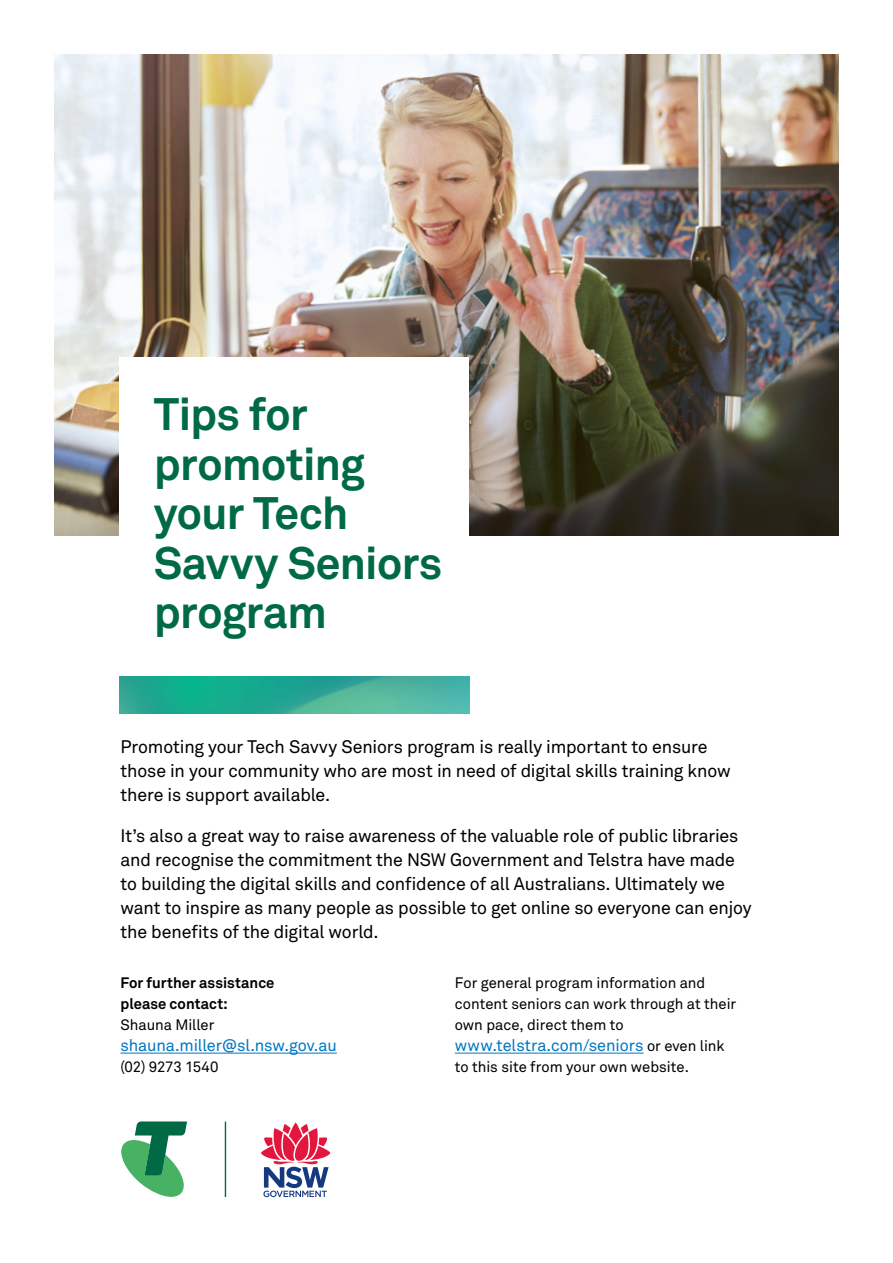
<style>
.page{position:relative;width:893px;height:1263px;background:#fff}
.page>*{position:absolute;margin:0;border:0;box-sizing:border-box;transform-origin:0 0}
.t1{font:700 45px/49.5px "Telstra Akkurat";letter-spacing:-.01em;color:#006a44}
.t2{font:18px/24px "Telstra Akkurat";letter-spacing:-.005em;color:#000}
.t3{font:16.5px "Telstra Akkurat";letter-spacing:-.005em;color:#0077c1}
.t4{font:15px/21px "Telstra Akkurat";color:#000}
.t5{font:700 15px/21px "Telstra Akkurat";letter-spacing:.005em;color:#000}
.s1{font-size:15px;color:#000}
</style>
<div class="page">
<img style="left:54px;top:54px;width:785px;height:482px">
<div style="left:119px;top:357px;width:350px;height:327px;background:#fff"></div>
<hr style="left:120px;top:1053px;width:217px;height:1px;background:#0077c1">
<hr style="left:455px;top:1053px;width:189px;height:1px;background:#0077c1">
<svg style="left:119px;top:677px;width:350px;height:37px;background:#32ae96"></svg>
<svg style="left:121px;top:1121px;width:66px;height:76px"></svg>
<svg style="left:261px;top:1122px;width:70px;height:75px"></svg>
<hr style="left:225px;top:1121px;width:1px;height:76px;background:#006a44">
<h1 class="t1" style="left:154px;top:389px;width:290px">Tips for promoting your Tech<br>Savvy Seniors program</h1>
<p class="t2" style="left:120px;top:735px;width:612px">Promoting your Tech Savvy Seniors program is really important to ensure those in your community who are most in need of digital skills training know there is support available.</p>
<p class="t2" style="left:120px;top:824px;width:633px">It’s also a great way to raise awareness of the valuable role of public libraries and recognise the commitment the NSW Government and Telstra have made to building the digital skills and confidence of all Australians. Ultimately we want to inspire as many people as possible to get online so everyone can enjoy the benefits of the digital world.</p>
<h2 class="t5" style="left:120px;top:972px;width:156px">For further assistance please contact:</h2>
<p class="t4" style="left:120px;top:1014px;width:95px">Shauna Miller</p>
<p class="t3" style="left:120px;top:1036px;width:218px">shauna.miller@sl.nsw.gov.au</p>
<p class="t4" style="left:120px;top:1056px;width:99px">(02) 9273 1540</p>
<p class="t4" style="left:455px;top:972px;width:283px">For general program information and content seniors can work through at their own pace, direct them to</p>
<p class="t3" style="left:455px;top:1036px;width:271px">www.telstra.com/seniors <span class="s1">or even link</span></p>
<p class="t4" style="left:455px;top:1056px;width:236px">to this site from your own website.</p>
</div>
